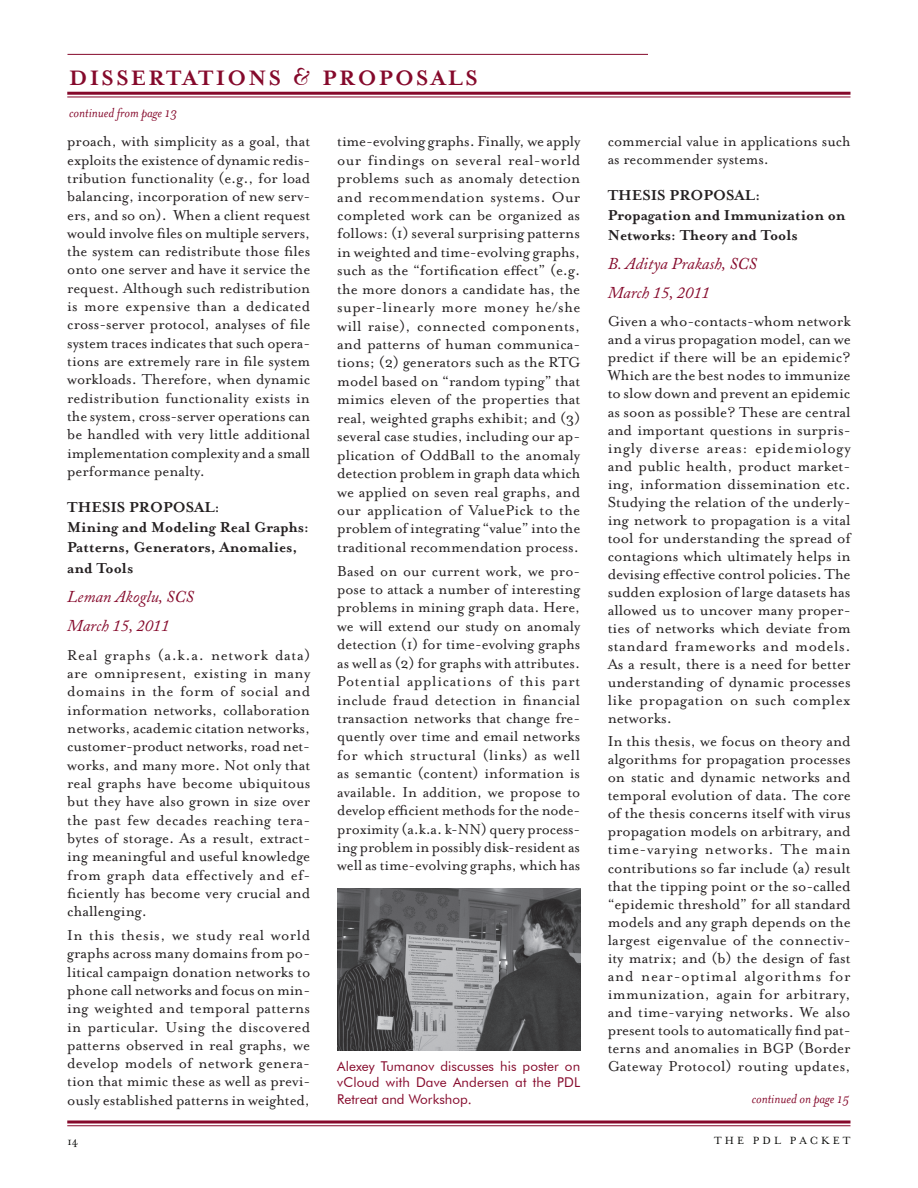
<style>
.page{position:relative;width:918px;height:1188px;background:#fff}
.page>*{position:absolute;margin:0;border:0;box-sizing:border-box;transform-origin:0 0}
.t1{font:700 24px "Mrs Eaves";letter-spacing:.095em;color:#85092b}
.t2{font:16.5px/18.3px "Mrs Eaves Roman";color:#231f20;text-align:justify}
.t3{font:700 16.5px/20.1px "Mrs Eaves";color:#231f20}
.t4{font:italic 16.5px/29.1px "Adobe Caslon";color:#85092b}
.t5{font:italic 15px "Mrs Eaves";color:#85092b}
.t6{font:13.5px/16.2px "Futura BT";letter-spacing:.005em;color:#85092b}
.t7{font:12px "Mrs Eaves Roman";color:#040503}
.t8{font:12px "Mrs Eaves Roman";color:#040503}
.s1{font-family:"Bernhard Modern BT"}
</style>
<div class="page">
<svg style="left:67px;top:1120px;width:784px;height:4px;background:#a3465f"></svg>
<hr style="left:67px;top:1125px;width:784px;height:1px;background:#85092b">
<hr style="left:67px;top:92px;width:784px;height:3px;background:#85092b">
<hr style="left:67px;top:97px;width:784px;height:1px;background:#85092b">
<hr style="left:68px;top:54px;width:580px;height:1px;background:#85092b">
<img style="left:337px;top:888px;width:243px;height:163px">
<h1 class="t1" style="left:69px;top:64px;width:272px">dissertations <span class="s1">&amp;</span> PROPOSALS</h1>
<p class="t5" style="left:69px;top:105px;width:110px">continued from page 13</p>
<p class="t2" style="left:67px;top:132px;width:245px">proach, with simplicity as a goal, that exploits the existence of dynamic redis&shy;tribution functionality (e.g., for load balancing, incorporation of new serv&shy;ers, and so on). When a client request would involve files on multiple servers, the system can redistribute those files onto one server and have it service the request. Although such redistribution is more expensive than a dedicated cross-server protocol, analyses of file system traces indicates that such opera&shy;tions are extremely rare in file system workloads. Therefore, when dynamic redistribution functionality exists in the system, cross-server operations can be handled with very little additional implementation complexity and a small performance penalty.</p>
<p class="t3" style="left:67px;top:497px;width:11px">THESIS</p>
<p class="t3" style="left:129px;top:497px;width:12px">PROPOSAL</p>
<p class="t3" style="left:67px;top:497px;width:243px;text-indent:148px">:<br>Mining and Modeling Real Graphs:<br>Patterns, Generators, Anomalies, and Tools</p>
<p class="t4" style="left:67px;top:582px;width:128px">Leman Akoglu, SCS<br>March 15, 2011</p>
<p class="t2" style="left:67px;top:646px;width:245px">Real graphs (a.k.a. network data) are omnipresent, existing in many domains in the form of social and information networks, collaboration networks, academic citation networks, customer-product networks, road net&shy;works, and many more. Not only that real graphs have become ubiquitous but they have also grown in size over the past few decades reaching tera&shy;bytes of storage. As a result, extract&shy;ing meaningful and useful knowledge from graph data effectively and ef&shy;ficiently has become very crucial and challenging.</p>
<p class="t2" style="left:67px;top:926px;width:245px">In this thesis, we study real world graphs across many domains from po&shy;litical campaign donation networks to phone call networks and focus on min&shy;ing weighted and temporal patterns in particular. Using the discovered patterns observed in real graphs, we develop models of network genera&shy;tion that mimic these as well as previ&shy;ously established patterns in weighted,</p>
<p class="t2" style="left:337px;top:132px;width:245px">time-evolving graphs. Finally, we apply our findings on several real-world problems such as anomaly detection and recommendation systems. Our completed work can be organized as follows: (1) several surprising patterns in weighted and time-evolving graphs, such as the “fortification effect” (e.g. the more donors a candidate has, the super-linearly more money he/she will raise), connected components, and patterns of human communica&shy;tions; (2) generators such as the RTG model based on “random typing” that mimics eleven of the properties that real, weighted graphs exhibit; and (3) several case studies, including our ap&shy;plication of OddBall to the anomaly detection problem in graph data which we applied on seven real graphs, and our application of ValuePick to the problem of integrating “value” into the traditional recommendation process.</p>
<p class="t2" style="left:337px;top:562px;width:245px">Based on our current work, we pro&shy;pose to attack a number of interesting problems in mining graph data. Here, we will extend our study on anomaly detection (1) for time-evolving graphs as well as (2) for graphs with attributes.<br>Potential applications of this part include fraud detection in financial transaction networks that change fre&shy;quently over time and email networks for which structural (links) as well as semantic (content) information is available. In addition, we propose to develop efficient methods for the node&shy;proximity (a.k.a. k-NN) query process&shy;ing problem in possibly disk-resident as well as time-evolving graphs, which has</p>
<p class="t2" style="left:608px;top:133px;width:244px">commercial value in applications such as recommender systems.</p>
<p class="t3" style="left:608px;top:186px;width:11px">THESIS</p>
<p class="t3" style="left:669px;top:186px;width:12px">PROPOSAL</p>
<p class="t3" style="left:608px;top:186px;width:239px;text-indent:148px">:<br>Propagation and Immunization on<br>Networks: Theory and Tools</p>
<p class="t4" style="left:608px;top:250px;width:151px">B. Aditya Prakash, SCS<br>March 15, 2011</p>
<p class="t2" style="left:608px;top:313px;width:245px">Given a who-contacts-whom network and a virus propagation model, can we predict if there will be an epidemic?<br>Which are the best nodes to immunize to slow down and prevent an epidemic as soon as possible? These are central and important questions in surpris&shy;ingly diverse areas: epidemiology and public health, product market&shy;ing, information dissemination etc.<br>Studying the relation of the underly&shy;ing network to propagation is a vital tool for understanding the spread of contagions which ultimately helps in devising effective control policies. The sudden explosion of large datasets has allowed us to uncover many proper&shy;ties of networks which deviate from standard frameworks and models.<br>As a result, there is a need for better understanding of dynamic processes like propagation on such complex networks.</p>
<p class="t2" style="left:608px;top:733px;width:245px">In this thesis, we focus on theory and algorithms for propagation processes on static and dynamic networks and temporal evolution of data. The core of the thesis concerns itself with virus propagation models on arbitrary, and time-varying networks. The main contributions so far include (a) result that the tipping point or the so-called “epidemic threshold” for all standard models and any graph depends on the largest eigenvalue of the connectiv&shy;ity matrix; and (b) the design of fast and near-optimal algorithms for immunization, again for arbitrary, and time-varying networks. We also present tools to automatically find pat&shy;terns and anomalies in BGP (Border</p>
<p class="t6" style="left:337px;top:1058px;width:244px">Alexey Tumanov discusses his poster on</p>
<p class="t2" style="left:608px;top:1057px;width:245px">Gateway Protocol) routing updates,</p>
<p class="t6" style="left:337px;top:1074px;width:244px">vCloud with Dave Andersen at the PDL<br>Retreat and Workshop.</p>
<p class="t5" style="left:752px;top:1090px;width:99px">continued on page 15</p>
<p class="t8" style="left:68px;top:1135px;width:12px">14</p>
<p class="t7" style="left:714px;top:1134px;width:11px">the</p>
<p class="t7" style="left:753px;top:1134px;width:11px">pdl</p>
<p class="t7" style="left:790px;top:1134px;width:10px">pac</p>
<p class="t7" style="left:821px;top:1134px;width:22px">ket</p>
</div>
